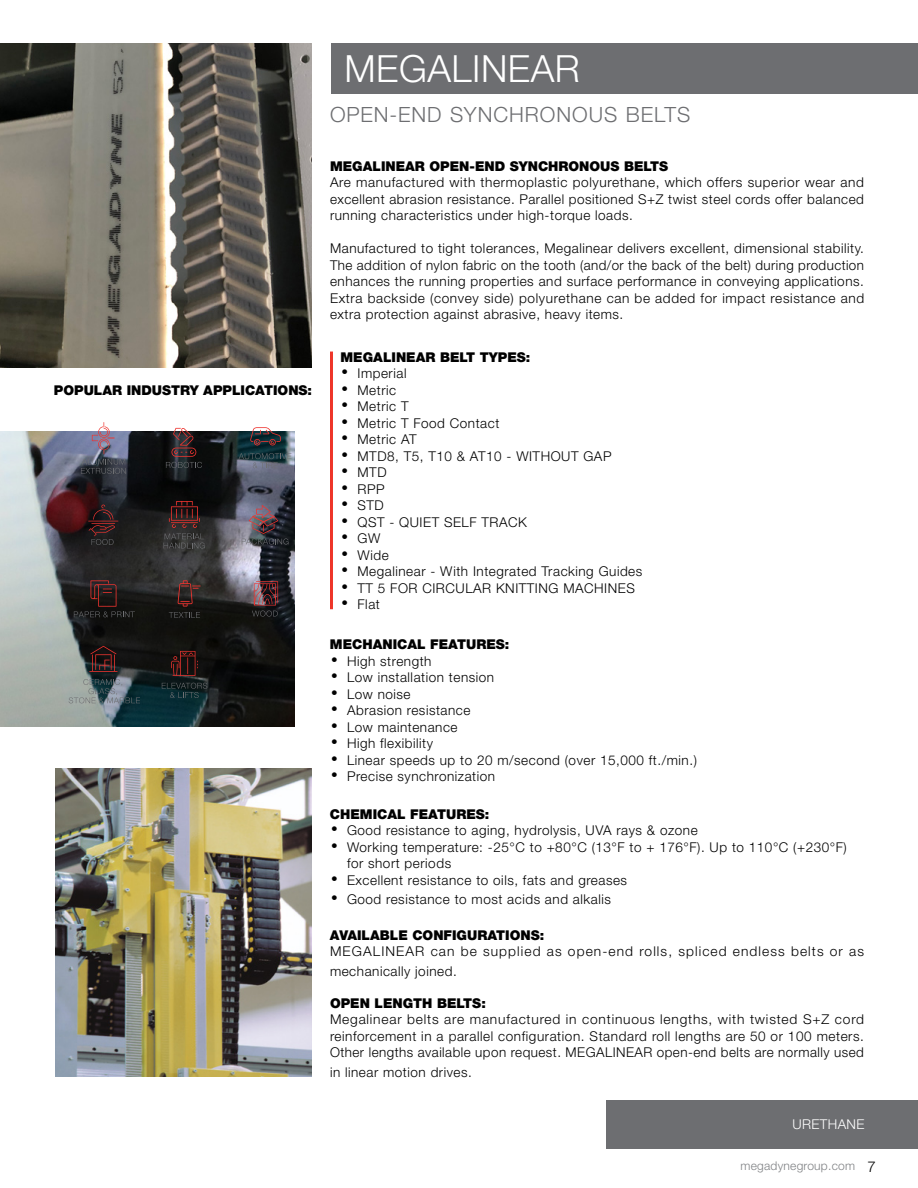
<style>
.page{position:relative;width:918px;height:1188px;background:#fff}
.page>*{position:absolute;margin:0;border:0;box-sizing:border-box;transform-origin:0 0}
.t1{font:300 37.5px "Helvetica Neue LT Std";letter-spacing:.015em;color:#fff}
.t2{font:300 21px "Helvetica Neue LT Std";letter-spacing:.045em;color:#6d6e71}
.t3{font:300 13.5px/16.5px "Helvetica Neue LT Std";letter-spacing:.04em;color:#000;text-align:justify}
.t4{font:900 13.5px "Helvetica Neue LT Std";color:#000}
.t5{font:300 13.5px/19.5px "Helvetica Neue LT Std";letter-spacing:.08em;color:#000}
.t6{font:300 13.5px "Helvetica Neue LT Std";letter-spacing:.03em;color:#fff}
.t7{font:300 12px "Helvetica Neue LT Std";letter-spacing:.02em;color:#808285}
.s1{font-family:"Gotham";font-weight:400;font-size:18px}
.s2{font-size:15px;color:#000}
</style>
<div class="page">
<div style="left:331px;top:44px;width:587px;height:50px;background:#6d6e71"></div>
<img style="left:0;top:432px;width:295px;height:294px">
<img style="left:56px;top:768px;width:255px;height:309px">
<img style="left:0;top:44px;width:311px;height:324px">
<svg style="left:171px;top:651px;width:27px;height:25px"></svg>
<svg style="left:162px;top:683px;width:45px;height:15px"></svg>
<svg style="left:242px;top:505px;width:47px;height:40px;background:#554e59"></svg>
<svg style="left:74px;top:580px;width:61px;height:37px;background:#271d1c"></svg>
<svg style="left:169px;top:580px;width:32px;height:38px"></svg>
<svg style="left:254px;top:581px;width:24px;height:24px"></svg>
<svg style="left:252px;top:611px;width:26px;height:6px"></svg>
<svg style="left:239px;top:453px;width:52px;height:15px"></svg>
<svg style="left:250px;top:427px;width:31px;height:18px"></svg>
<svg style="left:81px;top:422px;width:45px;height:52px"></svg>
<svg style="left:166px;top:428px;width:36px;height:40px"></svg>
<svg style="left:88px;top:505px;width:30px;height:40px"></svg>
<svg style="left:164px;top:501px;width:41px;height:48px;background:#392929"></svg>
<svg style="left:89px;top:646px;width:29px;height:26px"></svg>
<svg style="left:69px;top:679px;width:71px;height:24px;background:#67777b"></svg>
<hr style="left:330px;top:352px;width:3px;height:257px;background:#ee3124">
<div style="left:606px;top:1100px;width:312px;height:48px;background:#6d6e71"></div>
<p class="t4" style="left:54px;top:383px;width:260px">POPULAR INDUSTRY APPLICATIONS:</p>
<h1 class="t1" style="left:345px;top:46px;width:237px">MEGALINEAR</h1>
<h2 class="t2" style="left:330px;top:102px;width:362px">OPEN-END SYNCHRONOUS BELTS</h2>
<p class="t4" style="left:330px;top:158px;width:340px">MEGALINEAR OPEN-END SYNCHRONOUS BELTS</p>
<p class="t3" style="left:330px;top:174px;width:535px">Are manufactured with thermoplastic polyurethane, which offers superior wear and excellent abrasion resistance. Parallel positioned S+Z twist steel cords offer balanced running characteristics under high-torque loads.</p>
<p class="t3" style="left:330px;top:240px;width:536px">Manufactured to tight tolerances, Megalinear delivers excellent, dimensional stability.<br>The addition of nylon fabric on the tooth (and/or the back of the belt) during production enhances the running properties and surface performance in conveying applications.<br>Extra backside (convey side) polyurethane can be added for impact resistance and extra protection against abrasive, heavy items.</p>
<p class="t4" style="left:341px;top:349px;width:191px">MEGALINEAR BELT TYPES:</p>
<p class="t3" style="left:340px;top:365px;width:68px"><span class="s1">•</span> Imperial</p>
<p class="t3" style="left:340px;top:381px;width:57px"><span class="s1">•</span> Metric</p>
<p class="t3" style="left:340px;top:398px;width:70px"><span class="s1">•</span> Metric T</p>
<p class="t3" style="left:340px;top:414px;width:160px"><span class="s1">•</span> Metric T Food Contact</p>
<p class="t3" style="left:340px;top:431px;width:78px"><span class="s1">•</span> Metric AT</p>
<p class="t3" style="left:340px;top:447px;width:273px"><span class="s1">•</span> MTD8, T5, T10 &amp; AT10 - WITHOUT GAP</p>
<p class="t3" style="left:340px;top:464px;width:48px"><span class="s1">•</span> MTD</p>
<p class="t3" style="left:340px;top:480px;width:46px"><span class="s1">•</span> RPP</p>
<p class="t3" style="left:340px;top:497px;width:45px"><span class="s1">•</span> STD</p>
<p class="t3" style="left:340px;top:513px;width:188px"><span class="s1">•</span> QST - QUIET SELF TRACK</p>
<p class="t3" style="left:340px;top:530px;width:41px"><span class="s1">•</span> GW</p>
<p class="t3" style="left:340px;top:546px;width:50px"><span class="s1">•</span> Wide</p>
<p class="t3" style="left:340px;top:563px;width:303px"><span class="s1">•</span> Megalinear - With Integrated Tracking Guides</p>
<p class="t3" style="left:340px;top:579px;width:296px"><span class="s1">•</span> TT 5 FOR CIRCULAR KNITTING MACHINES</p>
<p class="t3" style="left:340px;top:596px;width:41px"><span class="s1">•</span> Flat</p>
<p class="t4" style="left:330px;top:636px;width:181px">MECHANICAL FEATURES:</p>
<p class="t3" style="left:330px;top:652px;width:103px"><span class="s1">•</span> High strength</p>
<p class="t3" style="left:330px;top:669px;width:166px"><span class="s1">•</span> Low installation tension</p>
<p class="t3" style="left:330px;top:685px;width:82px"><span class="s1">•</span> Low noise</p>
<p class="t3" style="left:330px;top:702px;width:142px"><span class="s1">•</span> Abrasion resistance</p>
<p class="t3" style="left:330px;top:718px;width:129px"><span class="s1">•</span> Low maintenance</p>
<p class="t3" style="left:330px;top:735px;width:105px"><span class="s1">•</span> High flexibility</p>
<p class="t3" style="left:330px;top:751px;width:368px"><span class="s1">•</span> Linear speeds up to 20 m/second (over 15,000 ft./min.)</p>
<p class="t3" style="left:330px;top:768px;width:167px"><span class="s1">•</span> Precise synchronization</p>
<p class="t4" style="left:330px;top:806px;width:161px">CHEMICAL FEATURES:</p>
<p class="t3" style="left:330px;top:822px;width:369px"><span class="s1">•</span> Good resistance to aging, hydrolysis, UVA rays &amp; ozone</p>
<p class="t3" style="left:347px;top:839px;width:501px;text-indent:-17px"><span class="s1">•</span> Working temperature: -25°C to +80°C (13°F to + 176°F). Up to 110°C (+230°F) for short periods</p>
<p class="t3" style="left:330px;top:872px;width:299px"><span class="s1">•</span> Excellent resistance to oils, fats and greases</p>
<p class="t3" style="left:330px;top:891px;width:282px"><span class="s1">•</span> Good resistance to most acids and alkalis</p>
<p class="t4" style="left:330px;top:927px;width:216px">AVAILABLE CONFIGURATIONS:</p>
<p class="t5" style="left:330px;top:941px;width:536px">MEGALINEAR can be supplied as open-end rolls, spliced endless belts or as mechanically joined.</p>
<p class="t4" style="left:330px;top:995px;width:157px">OPEN LENGTH BELTS:</p>
<p class="t3" style="left:330px;top:1011px;width:536px">Megalinear belts are manufactured in continuous lengths, with twisted S+Z cord reinforcement in a parallel configuration. Standard roll lengths are 50 or 100 meters.<br>Other lengths available upon request. MEGALINEAR open-end belts are normally used</p>
<p class="t3" style="left:330px;top:1064px;width:143px">in linear motion drives.</p>
<p class="t6" style="left:792px;top:1116px;width:74px">URETHANE</p>
<p class="t7" style="left:741px;top:1159px;width:137px">megadynegroup.com <span class="s2">7</span></p>
</div>
